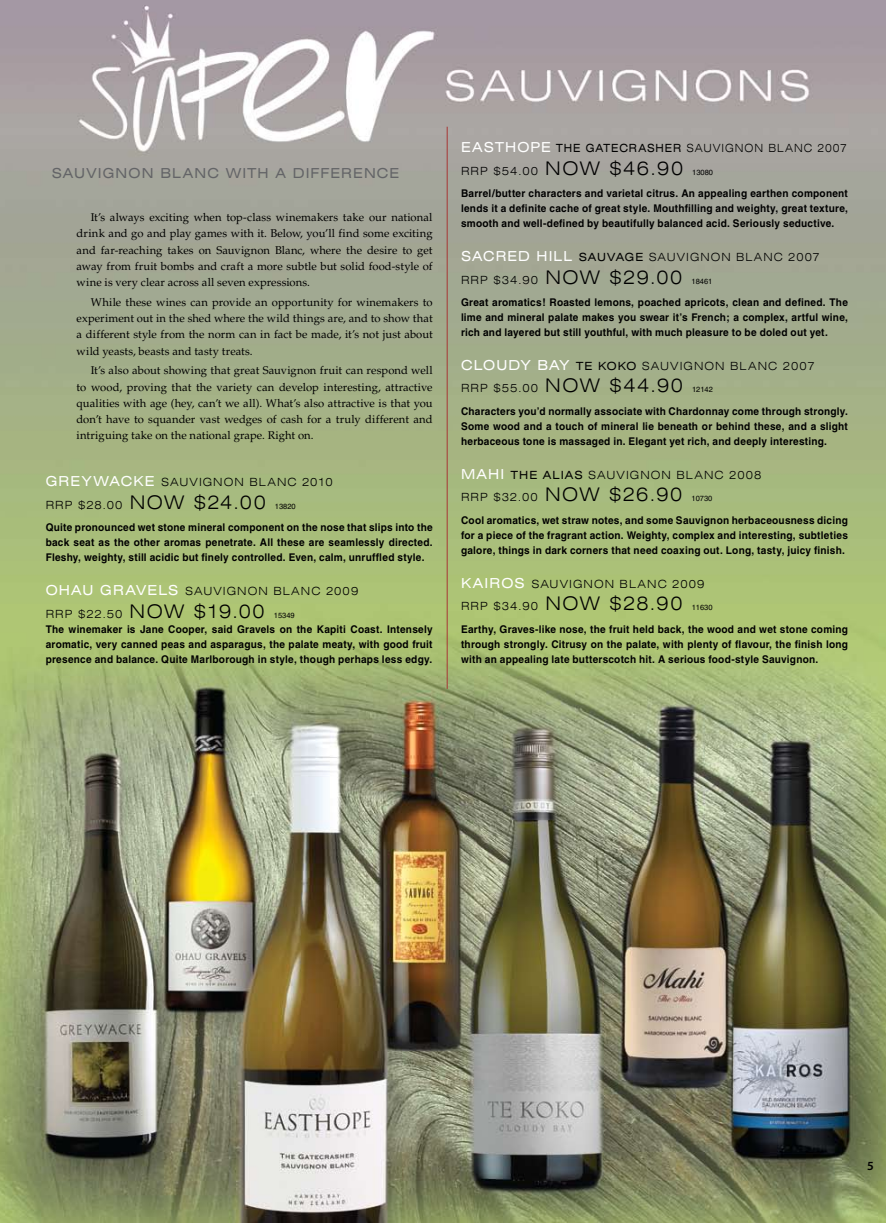
<style>
.page{position:relative;width:886px;height:1223px;background:#fff}
.page>*{position:absolute;margin:0;border:0;box-sizing:border-box;transform-origin:0 0}
.t1{font:300 expanded 18.75px "Swiss 721 BT";letter-spacing:.085em;color:#000}
.t2{font:expanded 13.75px "Swiss 721 BT";letter-spacing:.08em;color:#636467}
.t3{font:600 12.5px "Myriad Pro";color:#000}
.t4{font:11.25px/16.2px "Palatino";letter-spacing:.005em;color:#000;text-align:justify}
.t5{font:300 expanded 11.25px/22.5px "Swiss 721 BT";letter-spacing:.095em;color:#000}
.t6{font:300 expanded 11.25px/22.5px "Swiss 721 BT";letter-spacing:.095em;color:#000;scale:.93 1}
.t7{font:700 10.62px/15px "Helvetica";letter-spacing:.02em;color:#000;text-align:justify;scale:.95 1}
.t8{font:7.5px "Helvetica";color:#000}
.s1{font-weight:400;font-size:13.75px;color:#fff}
.s2{font-weight:400}
</style>
<div class="page">
<img style="left:0;top:0;width:886px;height:1222px">
<hr style="left:447px;top:127px;width:1px;height:562px;background:#a73534">
<p class="t2" style="left:52px;top:165px;width:349px">SAUVIGNON BLANC WITH A DIFFERENCE</p>
<p class="t4" style="left:77px;top:209px;width:357px;text-indent:14px">It’s always exciting when top-class winemakers take our national drink and go and play games with it. Below, you’ll find some exciting and far-reaching takes on Sauvignon Blanc, where the desire to get away from fruit bombs and craft a more subtle but solid food-style of wine is very clear across all seven expressions.</p>
<p class="t4" style="left:77px;top:294px;width:358px;text-indent:14px">While these wines can provide an opportunity for winemakers to experiment out in the shed where the wild things are, and to show that a different style from the norm can in fact be made, it’s not just about wild yeasts, beasts and tasty treats.</p>
<p class="t4" style="left:77px;top:363px;width:357px;text-indent:14px">It’s also about showing that great Sauvignon fruit can respond well to wood, proving that the variety can develop interesting, attractive qualities with age (hey, can’t we all). What’s also attractive is that you don’t have to squander vast wedges of cash for a truly different and intriguing take on the national grape. Right on.</p>
<p class="t5" style="left:46px;top:471px;width:289px"><span class="s1">GREYWACKE</span> SAUVIGNON BLANC 2010<br>RRP $28.00</p>
<h1 class="t1" style="left:130px;top:491px;width:138px">NOW $24.00</h1>
<p class="t8" style="left:275px;top:502px;width:22px">13820</p>
<p class="t7" style="left:46px;top:520px;width:409px">Quite pronounced wet stone mineral component on the nose that slips into the back seat as the other aromas penetrate. All these are seamlessly directed.<br>Fleshy, weighty, still acidic but finely controlled. Even, calm, unruffled style.</p>
<p class="t5" style="left:46px;top:580px;width:314px"><span class="s1">OHAU GRAVELS</span> SAUVIGNON BLANC 2009<br>RRP $22.50</p>
<h1 class="t1" style="left:130px;top:599px;width:137px">NOW $19.00</h1>
<p class="t8" style="left:274px;top:610px;width:22px">15349</p>
<p class="t7" style="left:46px;top:621px;width:409px">The winemaker is Jane Cooper, said Gravels on the Kapiti Coast. Intensely aromatic, very canned peas and asparagus, the palate meaty, with good fruit presence and balance. Quite Marlborough in style, though perhaps less edgy.</p>
<p class="t6" style="left:461px;top:137px;width:417px"><span class="s1">EASTHOPE</span> <span class="s2">THE GATECRASHER</span> SAUVIGNON BLANC 2007<br>RRP $54.00</p>
<h1 class="t1" style="left:545px;top:157px;width:139px">NOW $46.90</h1>
<p class="t8" style="left:692px;top:168px;width:22px">13080</p>
<p class="t7" style="left:461px;top:186px;width:409px">Barrel/butter characters and varietal citrus. An appealing earthen component lends it a definite cache of great style. Mouthfilling and weighty, great texture, smooth and well-defined by beautifully balanced acid. Seriously seductive.</p>
<p class="t5" style="left:461px;top:246px;width:360px"><span class="s1">SACRED HILL</span> <span class="s2">SAUVAGE</span> SAUVIGNON BLANC 2007<br>RRP $34.90</p>
<h1 class="t1" style="left:545px;top:266px;width:139px">NOW $29.00</h1>
<p class="t8" style="left:691px;top:277px;width:22px">18461</p>
<p class="t7" style="left:461px;top:295px;width:409px">Great aromatics! Roasted lemons, poached apricots, clean and defined. The lime and mineral palate makes you swear it’s French; a complex, artful wine, rich and layered but still youthful, with much pleasure to be doled out yet.</p>
<p class="t5" style="left:461px;top:354px;width:355px"><span class="s1">CLOUDY BAY</span> <span class="s2">TE KOKO</span> SAUVIGNON BLANC 2007<br>RRP $55.00</p>
<h1 class="t1" style="left:545px;top:374px;width:139px">NOW $44.90</h1>
<p class="t8" style="left:692px;top:385px;width:22px">12142</p>
<p class="t7" style="left:461px;top:403px;width:409px">Characters you’d normally associate with Chardonnay come through strongly.<br>Some wood and a touch of mineral lie beneath or behind these, and a slight herbaceous tone is massaged in. Elegant yet rich, and deeply interesting.</p>
<p class="t5" style="left:461px;top:463px;width:302px"><span class="s1">MAHI</span> <span class="s2">THE ALIAS</span> SAUVIGNON BLANC 2008<br>RRP $32.00</p>
<h1 class="t1" style="left:545px;top:483px;width:139px">NOW $26.90</h1>
<p class="t8" style="left:691px;top:494px;width:22px">10730</p>
<p class="t7" style="left:461px;top:512px;width:409px">Cool aromatics, wet straw notes, and some Sauvignon herbaceousness dicing for a piece of the fragrant action. Weighty, complex and interesting, subtleties galore, things in dark corners that need coaxing out. Long, tasty, juicy finish.</p>
<p class="t5" style="left:461px;top:572px;width:245px"><span class="s1">KAIROS</span> SAUVIGNON BLANC 2009<br>RRP $34.90</p>
<h1 class="t1" style="left:545px;top:592px;width:139px">NOW $28.90</h1>
<p class="t8" style="left:692px;top:603px;width:22px">11630</p>
<p class="t7" style="left:461px;top:621px;width:409px">Earthy, Graves-like nose, the fruit held back, the wood and wet stone coming through strongly. Citrusy on the palate, with plenty of flavour, the finish long with an appealing late butterscotch hit. A serious food-style Sauvignon.</p>
<p class="t3" style="left:867px;top:1157px;width:8px">5</p>
</div>
